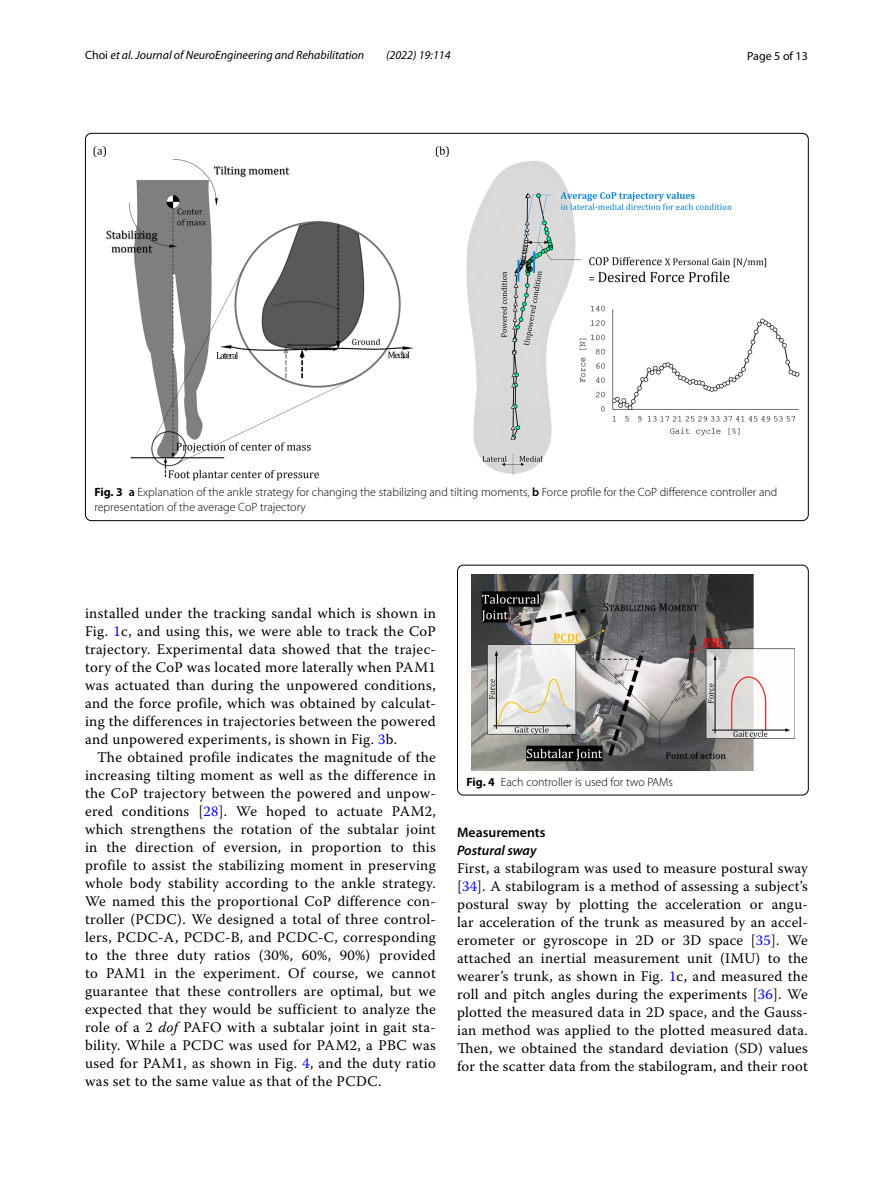
<style>
.page{position:relative;width:893px;height:1187px;background:#fff}
.page>*{position:absolute;margin:0;border:0;box-sizing:border-box;transform-origin:0 0}
.t1{font:14.7px/18px "Warnock Pro";letter-spacing:.02em;color:#000;text-align:justify}
.t2{font:600 13.8px "Myriad Pro";color:#000}
.t3{font:italic 600 13.8px "Myriad Pro";color:#000}
.t4{font:300 12px/15px "Myriad Pro";color:#000}
.t5{font:italic 12px "Myriad Pro";color:#000}
.t6{font:12px "Myriad Pro";color:#000}
.s1{font-style:normal}
.s2{font-weight:700}
.s3{font-weight:600}
.s4{color:#00f}
.s5{font-style:italic}
</style>
<div class="page">
<img style="left:94px;top:146px;width:706px;height:334px">
<img style="left:471px;top:574px;width:323px;height:196px">
<div style="left:457px;top:565px;width:351px;height:230px;border:1px solid #000;border-radius:6px"></div>
<p class="t5" style="left:85px;top:48px;width:281px"><span class="s1">Choi</span> et al. Journal of NeuroEngineering and Rehabilitation</p>
<p class="t5" style="left:386px;top:48px;width:66px">(2022) 19:114</p>
<p class="t6" style="left:747px;top:48px;width:62px">Page 5 of 13</p>
<p class="t4" style="left:94px;top:484px;width:685px"><span class="s2">Fig. 3</span> <span class="s3">a</span> Explanation of the ankle strategy for changing the stabilizing and tilting moments, <span class="s3">b</span> Force profile for the CoP difference controller and representation of the average CoP trajectory</p>
<p class="t1" style="left:85px;top:604px;width:352px">installed under the tracking sandal which is shown in Fig. <span class="s4">1</span>c, and using this, we were able to track the CoP trajectory. Experimental data showed that the trajec&shy;tory of the CoP was located more laterally when PAM1 was actuated than during the unpowered conditions, and the force profile, which was obtained by calculat&shy;ing the differences in trajectories between the powered and unpowered experiments, is shown in Fig. <span class="s4">3</span>b.</p>
<p class="t1" style="left:85px;top:748px;width:352px;text-indent:12px">The obtained profile indicates the magnitude of the increasing tilting moment as well as the difference in the CoP trajectory between the powered and unpow&shy;ered conditions [<span class="s4">28</span>]. We hoped to actuate PAM2, which strengthens the rotation of the subtalar joint in the direction of eversion, in proportion to this profile to assist the stabilizing moment in preserving whole body stability according to the ankle strategy.<br>We named this the proportional CoP difference con&shy;troller (PCDC). We designed a total of three control&shy;lers, PCDC-A, PCDC-B, and PCDC-C, corresponding to the three duty ratios (30%, 60%, 90%) provided to PAM1 in the experiment. Of course, we cannot guarantee that these controllers are optimal, but we expected that they would be sufficient to analyze the role of a 2 <span class="s5">dof</span> PAFO with a subtalar joint in gait sta&shy;bility. While a PCDC was used for PAM2, a PBC was used for PAM1, as shown in Fig. <span class="s4">4</span>, and the duty ratio was set to the same value as that of the PCDC.</p>
<p class="t4" style="left:466px;top:774px;width:208px"><span class="s2">Fig. 4</span> Each controller is used for two PAMs</p>
<p class="t2" style="left:457px;top:823px;width:90px">Measurements</p>
<p class="t3" style="left:457px;top:841px;width:81px">Postural sway</p>
<p class="t1" style="left:457px;top:858px;width:352px">First, a stabilogram was used to measure postural sway [<span class="s4">34</span>]. A stabilogram is a method of assessing a subject’s postural sway by plotting the acceleration or angu&shy;lar acceleration of the trunk as measured by an accel&shy;erometer or gyroscope in 2D or 3D space [<span class="s4">35</span>]. We attached an inertial measurement unit (IMU) to the wearer’s trunk, as shown in Fig. <span class="s4">1</span>c, and measured the roll and pitch angles during the experiments [<span class="s4">36</span>]. We plotted the measured data in 2D space, and the Gauss&shy;ian method was applied to the plotted measured data.<br>Then, we obtained the standard deviation (SD) values for the scatter data from the stabilogram, and their root</p>
</div>
